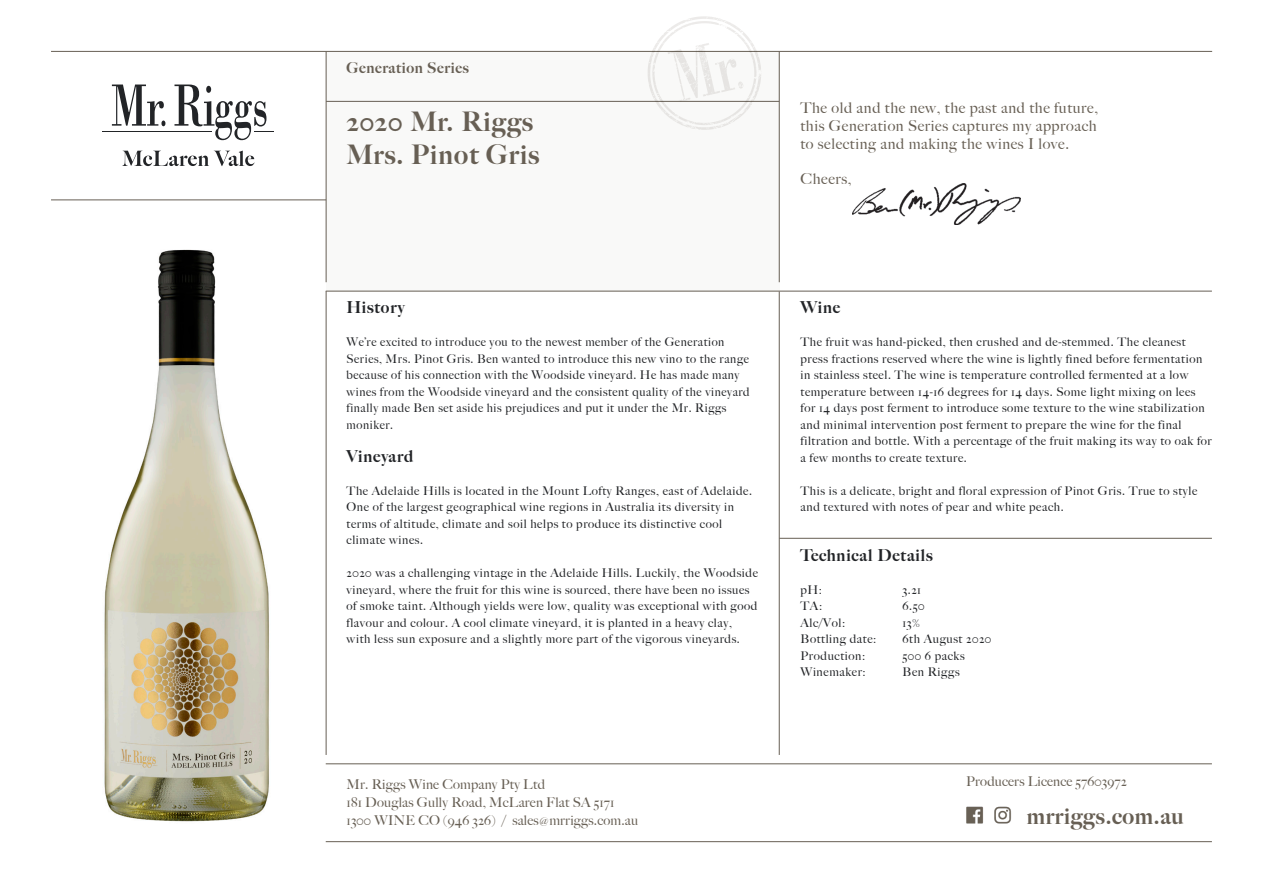
<style>
.page{position:relative;width:1263px;height:893px;background:#fff}
.page>*{position:absolute;margin:0;border:0;box-sizing:border-box;transform-origin:0 0}
.t1{font:900 27px/33px "Big Caslon FB";letter-spacing:.04em;color:#675f54}
.t2{font:900 22.5px "Big Caslon FB";letter-spacing:.03em;color:#675f54}
.t3{font:900 16.5px "Big Caslon FB";letter-spacing:.05em;color:#222427}
.t4{font:500 15px/18px "Big Caslon";letter-spacing:.04em;color:#675f54;text-align:justify}
.t5{font:900 15px "Big Caslon FB";letter-spacing:.04em;color:#675f54}
.t6{font:500 13.5px/18px "Big Caslon";letter-spacing:.015em;color:#675f54}
.t7{font:500 12px/16.5px "Big Caslon";letter-spacing:.05em;color:#222427}
.s1{font-size:10.5px}
</style>
<div class="page">
<div style="left:326px;top:51px;width:454px;height:240px;background:#f9f9f8"></div>
<svg style="left:122px;top:151px;width:132px;height:15px"></svg>
<hr style="left:102px;top:131px;width:110px;height:1px;background:#222427">
<svg style="left:112px;top:85px;width:53px;height:41px"></svg>
<svg style="left:174px;top:85px;width:100px;height:55px"></svg>
<hr style="left:51px;top:51px;width:1161px;height:1px;background:#675f54">
<hr style="left:326px;top:841px;width:886px;height:1px;background:#675f54">
<hr style="left:326px;top:763px;width:886px;height:1px;background:#675f54">
<hr style="left:326px;top:291px;width:886px;height:1px;background:#675f54">
<hr style="left:779px;top:291px;width:1px;height:464px;background:#675f54">
<hr style="left:326px;top:291px;width:1px;height:464px;background:#675f54">
<hr style="left:779px;top:51px;width:1px;height:231px;background:#675f54">
<hr style="left:326px;top:51px;width:1px;height:231px;background:#675f54">
<hr style="left:326px;top:101px;width:453px;height:1px;background:#675f54">
<hr style="left:51px;top:200px;width:275px;height:1px;background:#675f54">
<svg style="left:648px;top:16px;width:114px;height:114px"></svg>
<img style="left:966px;top:806px;width:46px;height:18px">
<img style="left:104px;top:249px;width:165px;height:573px">
<hr style="left:779px;top:538px;width:433px;height:1px;background:#675f54">
<img style="left:852px;top:184px;width:168px;height:41px">
<p class="t5" style="left:347px;top:58px;width:124px">Generation Series</p>
<p class="t1" style="left:347px;top:105px;width:194px">2020 Mr. Riggs<br>Mrs. Pinot Gris</p>
<p class="t4" style="left:800px;top:98px;width:299px">The old and the new, the past and the future, this Generation Series captures my approach to selecting and making the wines I love.</p>
<p class="t4" style="left:800px;top:169px;width:52px">Cheers,</p>
<p class="t3" style="left:347px;top:298px;width:59px">History</p>
<p class="t7" style="left:347px;top:333px;width:405px">We’re excited to introduce you to the newest member of the Generation Series, Mrs. Pinot Gris. Ben wanted to introduce this new vino to the range because of his connection with the Woodside vineyard. He has made many wines from the Woodside vineyard and the consistent quality of the vineyard finally made Ben set aside his prejudices and put it under the Mr. Riggs moniker.</p>
<p class="t3" style="left:347px;top:446px;width:68px">Vineyard</p>
<p class="t7" style="left:347px;top:482px;width:407px">The Adelaide Hills is located in the Mount Lofty Ranges, east of Adelaide.<br>One of the largest geographical wine regions in Australia its diversity in terms of altitude, climate and soil helps to produce its distinctive cool climate wines.</p>
<p class="t7" style="left:347px;top:564px;width:413px">2020 was a challenging vintage in the Adelaide Hills. Luckily, the Woodside vineyard, where the fruit for this wine is sourced, there have been no issues of smoke taint. Although yields were low, quality was exceptional with good flavour and colour. A cool climate vineyard, it is planted in a heavy clay, with less sun exposure and a slightly more part of the vigorous vineyards.</p>
<p class="t3" style="left:800px;top:298px;width:41px">Wine</p>
<p class="t7" style="left:800px;top:333px;width:413px">The fruit was hand-picked, then crushed and de-stemmed. The cleanest press fractions reserved where the wine is lightly fined before fermentation in stainless steel. The wine is temperature controlled fermented at a low temperature between 14-16 degrees for 14 days. Some light mixing on lees for 14 days post ferment to introduce some texture to the wine stabilization and minimal intervention post ferment to prepare the wine for the final filtration and bottle. With a percentage of the fruit making its way to oak for a few months to create texture.</p>
<p class="t7" style="left:800px;top:482px;width:398px">This is a delicate, bright and floral expression of Pinot Gris. True to style and textured with notes of pear and white peach.</p>
<p class="t3" style="left:800px;top:545px;width:134px">Technical Details</p>
<p class="t7" style="left:800px;top:581px;width:23px">pH:</p>
<p class="t7" style="left:902px;top:581px;width:20px">3.21</p>
<p class="t7" style="left:800px;top:597px;width:23px">TA:</p>
<p class="t7" style="left:902px;top:597px;width:23px">6.50</p>
<p class="t7" style="left:800px;top:614px;width:46px">Alc/Vol:</p>
<p class="t7" style="left:902px;top:614px;width:19px">13%</p>
<p class="t7" style="left:800px;top:630px;width:77px">Bottling date:</p>
<p class="t7" style="left:902px;top:630px;width:90px">6th August 2020</p>
<p class="t7" style="left:800px;top:647px;width:66px">Production:</p>
<p class="t7" style="left:902px;top:647px;width:64px">500 6 packs</p>
<p class="t7" style="left:800px;top:663px;width:67px">Winemaker:</p>
<p class="t7" style="left:902px;top:663px;width:59px">Ben Riggs</p>
<p class="t6" style="left:347px;top:774px;width:293px">Mr. Riggs Wine Company Pty Ltd<br>181 Douglas Gully Road, McLaren Flat SA 5171<br>1300 WINE CO (946 326) / sales<span class="s1">@</span>mrriggs.com.au</p>
<p class="t6" style="left:966px;top:772px;width:162px">Producers Licence 57603972</p>
<p class="t2" style="left:1027px;top:802px;width:158px">mrriggs.com.au</p>
</div>
